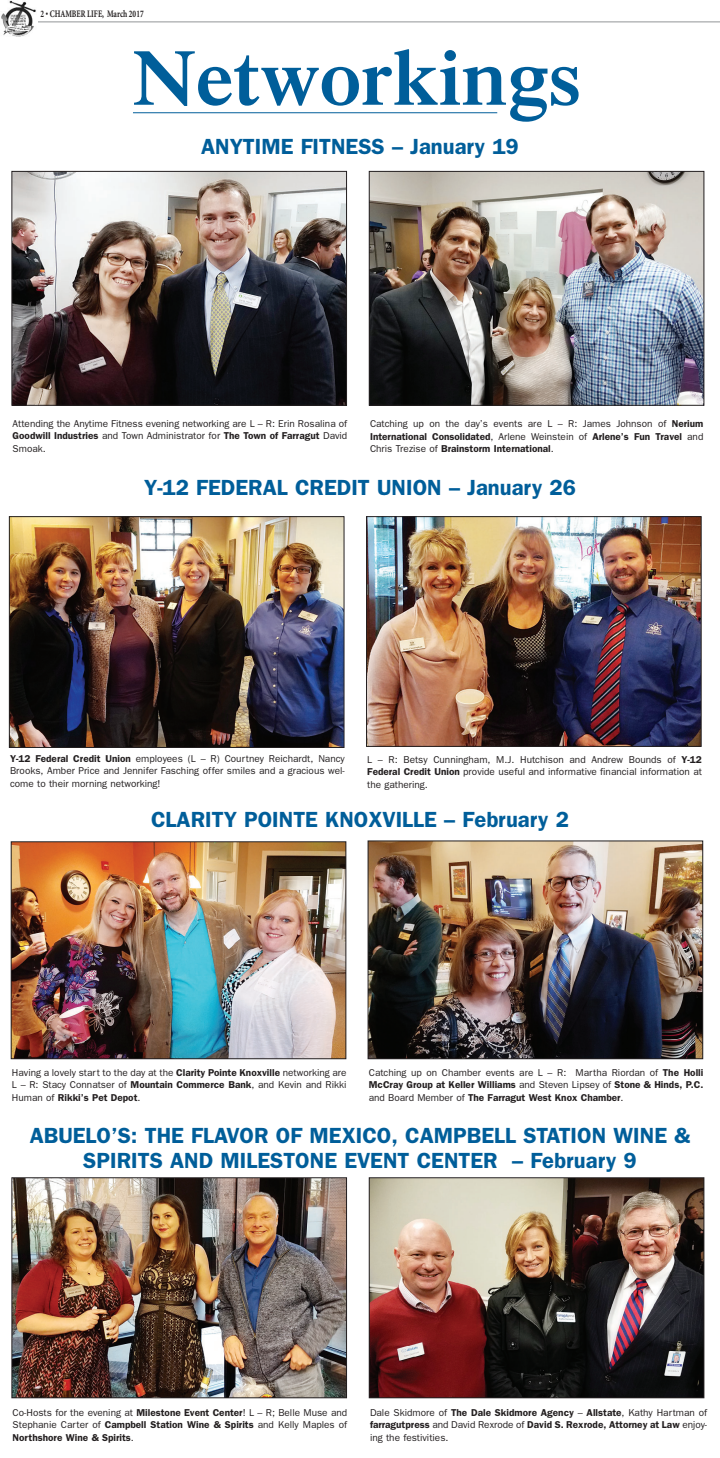
<style>
.page{position:relative;width:720px;height:1458px;background:#fff}
.page>*{position:absolute;margin:0;border:0;box-sizing:border-box;transform-origin:0 0}
.t1{font:600 78.6px "Times";color:#005e9a;scale:1.05 1}
.t2{font:600 22px/25px "Franklin Gothic";color:#005e9a;text-align:center}
.t3{font:10px/12.5px "Franklin Gothic";color:#231f20;text-align:justify}
.t4{font:700 10px "Minion";color:#231f20;scale:.75 1}
.s1{font-weight:600}
</style>
<div class="page">
<hr style="left:0;top:21px;width:720px;height:1px;background:#939598">
<div style="left:0;top:1px;width:38px;height:38px;background:#fff"></div>
<img style="left:1px;top:1px;width:35px;height:36px">
<hr style="left:133px;top:112px;width:364px;height:1px;background:#005e9a">
<img style="left:14px;top:173px;width:331px;height:231px">
<div style="left:12px;top:171px;width:335px;height:235px;border:1px solid #231f20"></div>
<img style="left:371px;top:173px;width:331px;height:231px">
<div style="left:369px;top:171px;width:335px;height:235px;border:1px solid #231f20"></div>
<img style="left:14px;top:1180px;width:331px;height:216px">
<div style="left:12px;top:1178px;width:335px;height:220px;border:1px solid #231f20"></div>
<img style="left:371px;top:1180px;width:331px;height:216px">
<div style="left:369px;top:1178px;width:335px;height:220px;border:1px solid #231f20"></div>
<img style="left:13px;top:844px;width:331px;height:213px">
<div style="left:11px;top:842px;width:335px;height:217px;border:1px solid #231f20"></div>
<img style="left:370px;top:843px;width:331px;height:214px">
<div style="left:368px;top:841px;width:335px;height:218px;border:1px solid #231f20"></div>
<img style="left:368px;top:518px;width:331px;height:227px">
<div style="left:366px;top:516px;width:335px;height:231px;border:1px solid #231f20"></div>
<img style="left:11px;top:518px;width:331px;height:228px">
<div style="left:9px;top:516px;width:335px;height:232px;border:1px solid #231f20"></div>
<p class="t4" style="left:40px;top:10px;width:139px">2 • CHAMBER LIFE, March 2017</p>
<h1 class="t1" style="left:132px;top:49px;width:428px">Networkings</h1>
<h2 class="t2" style="left:201px;top:136px;width:319px">ANYTIME FITNESS – January 19</h2>
<p class="t3" style="left:13px;top:418px;width:336px">Attending the Anytime Fitness evening networking are L – R: Erin Rosalina of <span class="s1">Goodwill Industries</span> and Town Administrator for <span class="s1">The Town of Farragut</span> David Smoak.</p>
<p class="t3" style="left:370px;top:418px;width:335px">Catching up on the day’s events are L – R: James Johnson of <span class="s1">Nerium International Consolidated</span>, Arlene Weinstein of <span class="s1">Arlene’s Fun Travel</span> and Chris Trezise of <span class="s1">Brainstorm International</span>.</p>
<h2 class="t2" style="left:144px;top:477px;width:433px">Y-12 FEDERAL CREDIT UNION – January 26</h2>
<p class="t3" style="left:10px;top:753px;width:336px"><span class="s1">Y-12 Federal Credit Union</span> employees (L – R) Courtney Reichardt, Nancy Brooks, Amber Price and Jennifer Fasching offer smiles and a gracious wel&shy;come to their morning networking!</p>
<p class="t3" style="left:367px;top:754px;width:336px">L – R: Betsy Cunningham, M.J. Hutchison and Andrew Bounds of <span class="s1">Y-12<br>Federal Credit Union</span> provide useful and informative financial information at the gathering.</p>
<h2 class="t2" style="left:151px;top:809px;width:419px">CLARITY POINTE KNOXVILLE – February 2</h2>
<p class="t3" style="left:12px;top:1067px;width:336px">Having a lovely start to the day at the <span class="s1">Clarity Pointe Knoxville</span> networking are L – R: Stacy Connatser of <span class="s1">Mountain Commerce Bank</span>, and Kevin and Rikki Human of <span class="s1">Rikki’s Pet Depot</span>.</p>
<p class="t3" style="left:369px;top:1067px;width:336px">Catching up on Chamber events are L – R: Martha Riordan of <span class="s1">The Holli McCray Group at Keller Williams</span> and Steven Lipsey of <span class="s1">Stone &amp; Hinds, P.C. </span>and Board Member of <span class="s1">The Farragut West Knox Chamber</span>.</p>
<h2 class="t2" style="left:30px;top:1124px;width:662px">ABUELO’S: THE FLAVOR OF MEXICO, CAMPBELL STATION WINE &amp;<br>SPIRITS AND MILESTONE EVENT CENTER – February 9</h2>
<p class="t3" style="left:13px;top:1407px;width:336px">Co-Hosts for the evening at <span class="s1">Milestone Event Center</span>! L – R; Belle Muse and Stephanie Carter of <span class="s1">Campbell Station Wine &amp; Spirits</span> and Kelly Maples of <span class="s1">Northshore Wine &amp; Spirits</span>.</p>
<p class="t3" style="left:370px;top:1407px;width:339px">Dale Skidmore of <span class="s1">The Dale Skidmore Agency</span> – <span class="s1">Allstate</span>, Kathy Hartman of <span class="s1">farragutpress</span> and David Rexrode of <span class="s1">David S. Rexrode, Attorney at Law</span> enjoy&shy;ing the festivities.</p>
</div>
